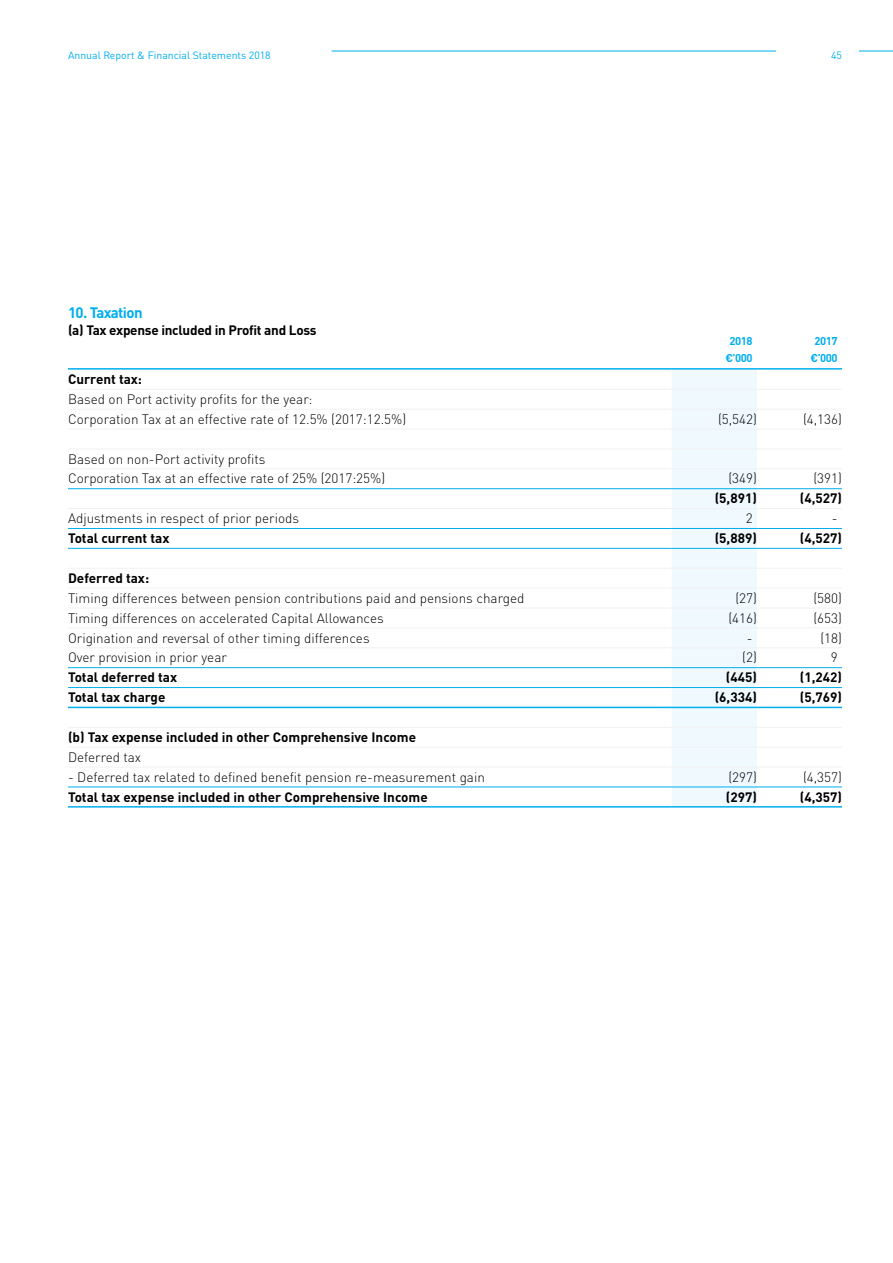
<style>
.page{position:relative;width:893px;height:1263px;background:#fff}
.page>*{position:absolute;margin:0;border:0;box-sizing:border-box;transform-origin:0 0}
.t1{font:700 15px "DIN Pro";letter-spacing:-.04em;color:#00aeef}
.t2{font:300 13.5px/20px "DIN Pro";color:#000}
.t3{font:700 13.5px "DIN Pro";color:#000}
.t4{font:700 13.5px "DIN Pro";letter-spacing:-.02em;color:#000}
.t5{font:700 11.25px "DIN Pro";letter-spacing:-.04em;color:#00aeef}
.t6{font:10.5px "DIN Pro";color:#00aeef}
</style>
<div class="page">
<div style="left:672px;top:370px;width:85px;height:436px;background:#eff9fe"></div>
<hr style="left:68px;top:747px;width:604px;height:1px;background:#f1f1f2">
<hr style="left:672px;top:747px;width:85px;height:1px;background:#f1f1f2">
<hr style="left:757px;top:747px;width:85px;height:1px;background:#f1f1f2">
<hr style="left:68px;top:727px;width:604px;height:1px;background:#f1f1f2">
<hr style="left:672px;top:727px;width:85px;height:1px;background:#f1f1f2">
<hr style="left:757px;top:727px;width:85px;height:1px;background:#f1f1f2">
<hr style="left:68px;top:628px;width:604px;height:1px;background:#f1f1f2">
<hr style="left:672px;top:628px;width:85px;height:1px;background:#f1f1f2">
<hr style="left:757px;top:628px;width:85px;height:1px;background:#f1f1f2">
<hr style="left:68px;top:608px;width:604px;height:1px;background:#f1f1f2">
<hr style="left:672px;top:608px;width:85px;height:1px;background:#f1f1f2">
<hr style="left:757px;top:608px;width:85px;height:1px;background:#f1f1f2">
<hr style="left:68px;top:588px;width:604px;height:1px;background:#f1f1f2">
<hr style="left:672px;top:588px;width:85px;height:1px;background:#f1f1f2">
<hr style="left:757px;top:588px;width:85px;height:1px;background:#f1f1f2">
<hr style="left:68px;top:568px;width:604px;height:1px;background:#f1f1f2">
<hr style="left:672px;top:568px;width:85px;height:1px;background:#f1f1f2">
<hr style="left:757px;top:568px;width:85px;height:1px;background:#f1f1f2">
<hr style="left:68px;top:528px;width:604px;height:1px;background:#00aeef">
<hr style="left:672px;top:528px;width:85px;height:1px;background:#00aeef">
<hr style="left:757px;top:528px;width:85px;height:1px;background:#00aeef">
<hr style="left:68px;top:449px;width:604px;height:1px;background:#f1f1f2">
<hr style="left:672px;top:449px;width:85px;height:1px;background:#f1f1f2">
<hr style="left:757px;top:449px;width:85px;height:1px;background:#f1f1f2">
<hr style="left:68px;top:429px;width:604px;height:1px;background:#f1f1f2">
<hr style="left:672px;top:429px;width:85px;height:1px;background:#f1f1f2">
<hr style="left:757px;top:429px;width:85px;height:1px;background:#f1f1f2">
<hr style="left:68px;top:409px;width:604px;height:1px;background:#f1f1f2">
<hr style="left:672px;top:409px;width:85px;height:1px;background:#f1f1f2">
<hr style="left:757px;top:409px;width:85px;height:1px;background:#f1f1f2">
<hr style="left:68px;top:389px;width:604px;height:1px;background:#f1f1f2">
<hr style="left:672px;top:389px;width:85px;height:1px;background:#f1f1f2">
<hr style="left:757px;top:389px;width:85px;height:1px;background:#f1f1f2">
<hr style="left:68px;top:368px;width:604px;height:2px;background:#00aeef">
<hr style="left:672px;top:368px;width:85px;height:2px;background:#00aeef">
<hr style="left:757px;top:368px;width:85px;height:2px;background:#00aeef">
<hr style="left:68px;top:469px;width:604px;height:1px;background:#f1f1f2">
<hr style="left:672px;top:469px;width:85px;height:1px;background:#f1f1f2">
<hr style="left:757px;top:469px;width:85px;height:1px;background:#f1f1f2">
<hr style="left:68px;top:488px;width:604px;height:1px;background:#00aeef">
<hr style="left:672px;top:488px;width:85px;height:1px;background:#00aeef">
<hr style="left:757px;top:488px;width:85px;height:1px;background:#00aeef">
<hr style="left:68px;top:806px;width:604px;height:1px;background:#00aeef">
<hr style="left:672px;top:806px;width:85px;height:1px;background:#00aeef">
<hr style="left:757px;top:806px;width:85px;height:1px;background:#00aeef">
<hr style="left:68px;top:767px;width:604px;height:1px;background:#f1f1f2">
<hr style="left:672px;top:767px;width:85px;height:1px;background:#f1f1f2">
<hr style="left:757px;top:767px;width:85px;height:1px;background:#f1f1f2">
<hr style="left:68px;top:787px;width:604px;height:1px;background:#00aeef">
<hr style="left:672px;top:787px;width:85px;height:1px;background:#00aeef">
<hr style="left:757px;top:787px;width:85px;height:1px;background:#00aeef">
<hr style="left:68px;top:687px;width:604px;height:1px;background:#00aeef">
<hr style="left:672px;top:687px;width:85px;height:1px;background:#00aeef">
<hr style="left:757px;top:687px;width:85px;height:1px;background:#00aeef">
<hr style="left:68px;top:707px;width:604px;height:1px;background:#00aeef">
<hr style="left:672px;top:707px;width:85px;height:1px;background:#00aeef">
<hr style="left:757px;top:707px;width:85px;height:1px;background:#00aeef">
<hr style="left:68px;top:647px;width:604px;height:1px;background:#f1f1f2">
<hr style="left:672px;top:647px;width:85px;height:1px;background:#f1f1f2">
<hr style="left:757px;top:647px;width:85px;height:1px;background:#f1f1f2">
<hr style="left:68px;top:667px;width:604px;height:1px;background:#00aeef">
<hr style="left:672px;top:667px;width:85px;height:1px;background:#00aeef">
<hr style="left:757px;top:667px;width:85px;height:1px;background:#00aeef">
<hr style="left:68px;top:508px;width:604px;height:1px;background:#f1f1f2">
<hr style="left:672px;top:508px;width:85px;height:1px;background:#f1f1f2">
<hr style="left:757px;top:508px;width:85px;height:1px;background:#f1f1f2">
<hr style="left:68px;top:548px;width:604px;height:1px;background:#00aeef">
<hr style="left:672px;top:548px;width:85px;height:1px;background:#00aeef">
<hr style="left:757px;top:548px;width:85px;height:1px;background:#00aeef">
<hr style="left:332px;top:51px;width:444px;height:1px;background:#00aeef">
<hr style="left:859px;top:51px;width:34px;height:1px;background:#00aeef">
<p class="t6" style="left:68px;top:47px;width:204px">Annual Report &amp; Financial Statements 2018</p>
<p class="t6" style="left:831px;top:47px;width:12px">45</p>
<p class="t1" style="left:68px;top:300px;width:76px">10. Taxation</p>
<p class="t4" style="left:68px;top:318px;width:250px">(a) Tax expense included in Profit and Loss</p>
<p class="t3" style="left:68px;top:368px;width:76px">Current tax:</p>
<p class="t2" style="left:68px;top:388px;width:340px">Based on Port activity profits for the year:<br>Corporation Tax at an effective rate of 12.5% (2017:12.5%)</p>
<p class="t2" style="left:68px;top:447px;width:319px">Based on non-Port activity profits<br>Corporation Tax at an effective rate of 25% (2017:25%)</p>
<p class="t5" style="left:730px;top:332px;width:25px">2018</p>
<p class="t5" style="left:815px;top:332px;width:25px">2017</p>
<p class="t5" style="left:725px;top:349px;width:29px">€’000</p>
<p class="t5" style="left:810px;top:349px;width:29px">€’000</p>
<p class="t2" style="left:718px;top:408px;width:40px">(5,542)</p>
<p class="t2" style="left:803px;top:408px;width:40px">(4,136)</p>
<p class="t2" style="left:728px;top:467px;width:30px">(349)</p>
<p class="t2" style="left:813px;top:467px;width:30px">(391)</p>
<p class="t3" style="left:715px;top:487px;width:44px">(5,891)</p>
<p class="t3" style="left:800px;top:487px;width:44px">(4,527)</p>
<p class="t2" style="left:68px;top:507px;width:233px">Adjustments in respect of prior periods</p>
<p class="t2" style="left:746px;top:507px;width:8px">2</p>
<p class="t2" style="left:832px;top:507px;width:7px">-</p>
<p class="t3" style="left:68px;top:527px;width:103px">Total current tax</p>
<p class="t3" style="left:715px;top:527px;width:44px">(5,889)</p>
<p class="t3" style="left:800px;top:527px;width:44px">(4,527)</p>
<p class="t3" style="left:68px;top:567px;width:83px">Deferred tax:</p>
<p class="t2" style="left:68px;top:587px;width:458px">Timing differences between pension contributions paid and pensions charged</p>
<p class="t2" style="left:735px;top:587px;width:23px">(27)</p>
<p class="t2" style="left:813px;top:587px;width:30px">(580)</p>
<p class="t2" style="left:68px;top:607px;width:317px">Timing differences on accelerated Capital Allowances</p>
<p class="t2" style="left:728px;top:607px;width:30px">(416)</p>
<p class="t2" style="left:813px;top:607px;width:30px">(653)</p>
<p class="t2" style="left:68px;top:626px;width:303px">Origination and reversal of other timing differences</p>
<p class="t2" style="left:747px;top:626px;width:7px">-</p>
<p class="t2" style="left:820px;top:626px;width:23px">(18)</p>
<p class="t2" style="left:68px;top:646px;width:160px">Over provision in prior year</p>
<p class="t2" style="left:742px;top:646px;width:16px">(2)</p>
<p class="t2" style="left:831px;top:646px;width:8px">9</p>
<p class="t3" style="left:68px;top:666px;width:111px">Total deferred tax</p>
<p class="t3" style="left:726px;top:666px;width:33px">(445)</p>
<p class="t3" style="left:800px;top:666px;width:44px">(1,242)</p>
<p class="t3" style="left:68px;top:686px;width:99px">Total tax charge</p>
<p class="t3" style="left:715px;top:686px;width:44px">(6,334)</p>
<p class="t3" style="left:800px;top:686px;width:44px">(5,769)</p>
<p class="t3" style="left:68px;top:726px;width:350px">(b) Tax expense included in other Comprehensive Income</p>
<p class="t2" style="left:68px;top:746px;width:75px">Deferred tax</p>
<p class="t2" style="left:68px;top:766px;width:418px">- Deferred tax related to defined benefit pension re-measurement gain</p>
<p class="t2" style="left:728px;top:766px;width:30px">(297)</p>
<p class="t2" style="left:803px;top:766px;width:40px">(4,357)</p>
<p class="t3" style="left:68px;top:785px;width:361px">Total tax expense included in other Comprehensive Income</p>
<p class="t3" style="left:726px;top:785px;width:33px">(297)</p>
<p class="t3" style="left:800px;top:785px;width:44px">(4,357)</p>
</div>
